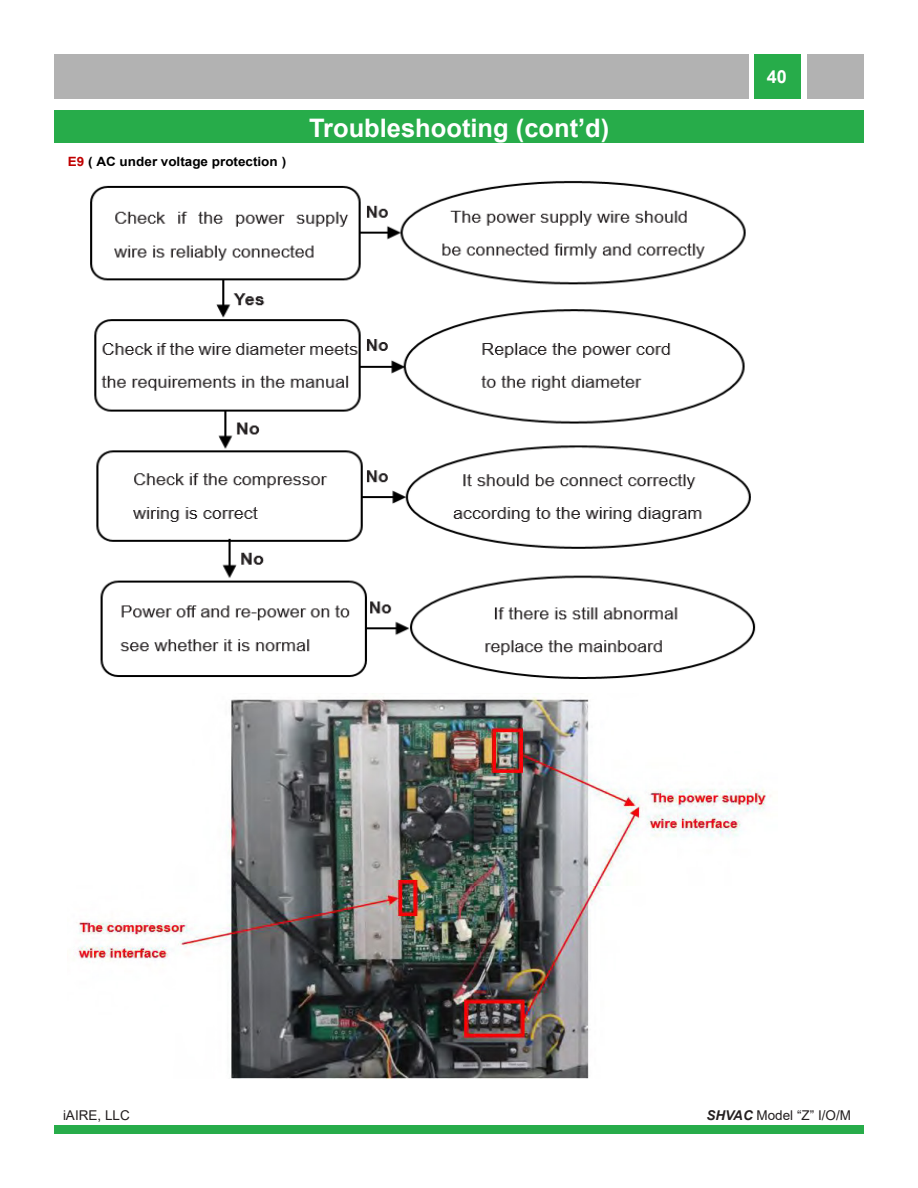
<style>
.page{position:relative;width:918px;height:1188px;background:#fff}
.page>*{position:absolute;margin:0;border:0;box-sizing:border-box;transform-origin:0 0}
.t1{font:700 25.5px "Arial";color:#fff}
.t2{font:700 18px "Arial";color:#fff}
.t3{font:13.5px "Arial";color:#231f20}
.t4{font:700 12.75px "Arial";color:#000;scale:1.05 1}
.s1{color:#c00000}
.s2{font-weight:700;font-style:italic}
</style>
<div class="page">
<div style="left:54px;top:55px;width:694px;height:44px;background:#b2b2b2"></div>
<div style="left:754px;top:55px;width:47px;height:44px;background:#27ac4a"></div>
<div style="left:54px;top:1126px;width:810px;height:8px;background:#27ac4a"></div>
<div style="left:807px;top:55px;width:57px;height:44px;background:#b2b2b2"></div>
<div style="left:54px;top:111px;width:810px;height:32px;background:#27ac4a"></div>
<img style="left:90px;top:180px;width:666px;height:499px">
<img style="left:75px;top:697px;width:696px;height:382px">
<p class="t4" style="left:68px;top:153px;width:210px"><span class="s1">E9</span> ( AC under voltage protection )</p>
<p class="t1" style="left:309px;top:110px;width:302px">Troubleshooting (cont’d)</p>
<h2 class="t2" style="left:767px;top:64px;width:22px">40</h2>
<p class="t3" style="left:63px;top:1106px;width:68px">iAIRE, LLC</p>
<p class="t3" style="left:706px;top:1106px;width:146px"><span class="s2">SHVAC</span> Model “Z” I/O/M</p>
</div>
